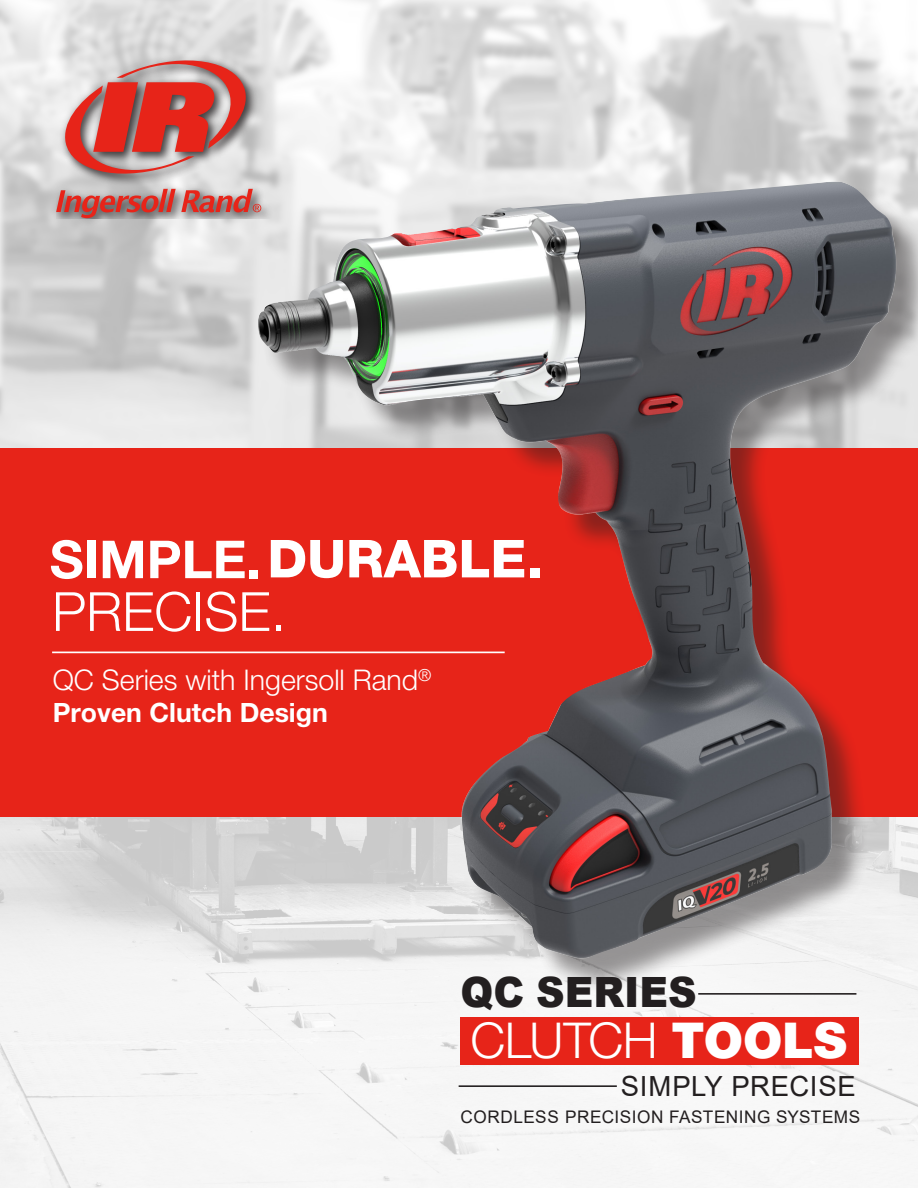
<style>
.page{position:relative;width:918px;height:1188px;background:#fff}
.page>*{position:absolute;margin:0;border:0;box-sizing:border-box;transform-origin:0 0}
.t1{font:300 54px "Helvetica Neue LT Pro";color:#fff}
.t2{font:800 52.35px "Helvetica Neue LT Pro";color:#fff}
.ChartBody{font:300 49.5px "Helvetica Neue LT Pro";letter-spacing:-.01em;color:#fff}
.ChartBody-2{font:900 41.7px "Arial";color:#231f20;scale:.95 1}
.t3{font:300 28.5px "Helvetica Neue LT Pro";color:#fff}
.ChartBody-3{font:27.75px "Arial";letter-spacing:.025em;color:#231f20}
.t4{font:700 26.55px "Helvetica Neue LT Pro";color:#fff}
.ChartBody-4{font:17.4px "Arial";letter-spacing:.03em;color:#231f20}
.s1{font-weight:700}
.s2{font-weight:900}
</style>
<div class="page">
<img style="left:0;top:816px;width:918px;height:372px">
<div style="left:0;top:448px;width:918px;height:368px;background:#e72419"></div>
<div style="left:49px;top:54px;width:221px;height:173px;background:#231f20;opacity:.34"></div>
<div style="left:56px;top:60px;width:218px;height:158px;background:#231f20;opacity:.75"></div>
<svg style="left:62px;top:60px;width:187px;height:122px;background:#cc7e79"></svg>
<svg style="left:56px;top:189px;width:196px;height:29px;background:#b97673"></svg>
<div style="left:460px;top:1017px;width:398px;height:48px;background:#e72419"></div>
<hr style="left:459px;top:1085px;width:158px;height:2px;background:#231f20">
<hr style="left:698px;top:993px;width:158px;height:2px;background:#231f20">
<div style="left:263px;top:186px;width:655px;height:808px;background:#231f20;opacity:.46"></div>
<img style="left:252px;top:182px;width:646px;height:777px">
<hr style="left:52px;top:652px;width:453px;height:1px;background:#fff">
<p class="t2" style="left:50px;top:528px;width:495px"><span class="s1">SIMPLE.</span>DURABLE.</p>
<p class="t1" style="left:52px;top:579px;width:235px">PRECISE.</p>
<p class="t3" style="left:53px;top:662px;width:380px">QC Series with Ingersoll Rand<sup>®</sup></p>
<p class="t4" style="left:53px;top:696px;width:277px">Proven Clutch Design</p>
<p class="ChartBody-2" style="left:461px;top:962px;width:250px">QC SERIES</p>
<p class="ChartBody" style="left:470px;top:1010px;width:378px">CLUTCH <span class="s2">TOOLS</span></p>
<p class="ChartBody-3" style="left:621px;top:1067px;width:237px">SIMPLY PRECISE</p>
<p class="ChartBody-4" style="left:460px;top:1105px;width:401px">CORDLESS PRECISION FASTENING SYSTEMS</p>
</div>
